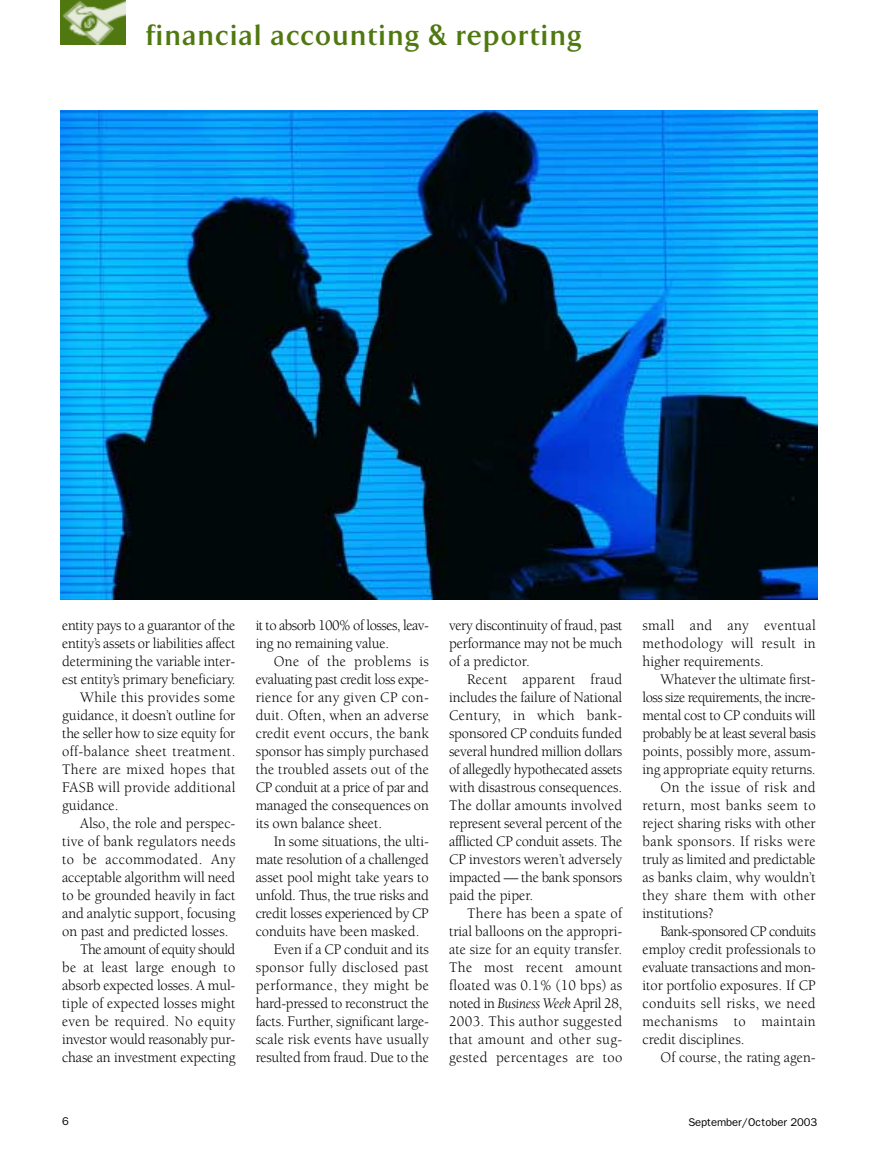
<style>
.page{position:relative;width:878px;height:1161px;background:#fff}
.page>*{position:absolute;margin:0;border:0;box-sizing:border-box;transform-origin:0 0}
.t1{font:700 30px "TF Arrow";letter-spacing:.06em;color:#507811}
.t2{font:15px/18px "Berkeley";letter-spacing:-.005em;color:#000;text-align:justify}
.t3{font:15px "Berkeley";letter-spacing:.025em;color:#000}
.t4{font:15px/18px "Berkeley";letter-spacing:-.035em;color:#000}
.t5{font:15px "Berkeley";letter-spacing:.015em;color:#000}
.t6{font:15px "Berkeley";letter-spacing:-.025em;color:#000}
.t7{font:15px "Berkeley";letter-spacing:.02em;color:#000}
.t8{font:11.25px "Franklin Gothic";letter-spacing:-.015em;color:#000}
.s1{font-style:italic}
</style>
<div class="page">
<img style="left:61px;top:0;width:64px;height:45px">
<img style="left:61px;top:110px;width:756px;height:490px">
<h1 class="t1" style="left:146px;top:23px;width:436px">financial accounting &amp; reporting</h1>
<p class="t2" style="left:62px;top:618px;width:175px">entity pays to a guarantor of the</p>
<p class="t2" style="left:62px;top:636px;width:175px">entity’s assets or liabilities affect</p>
<p class="t2" style="left:62px;top:654px;width:175px">determining the variable inter-</p>
<p class="t2" style="left:62px;top:672px;width:175px">est entity’s primary beneficiary.</p>
<p class="t3" style="left:80px;top:691px;width:157px">While this provides some</p>
<p class="t2" style="left:62px;top:708px;width:175px">guidance, it doesn’t outline for</p>
<p class="t2" style="left:62px;top:726px;width:175px">the seller how to size equity for</p>
<p class="t3" style="left:62px;top:745px;width:175px">off-balance sheet treatment.</p>
<p class="t3" style="left:62px;top:763px;width:175px">There are mixed hopes that</p>
<p class="t7" style="left:62px;top:781px;width:175px">FASB will provide additional</p>
<p class="t2" style="left:62px;top:798px;width:58px">guidance.</p>
<p class="t2" style="left:80px;top:816px;width:157px">Also, the role and perspec-</p>
<p class="t5" style="left:62px;top:835px;width:175px">tive of bank regulators needs</p>
<p class="t3" style="left:62px;top:853px;width:175px">to be accommodated. Any</p>
<p class="t2" style="left:62px;top:870px;width:175px">acceptable algorithm will need</p>
<p class="t2" style="left:62px;top:888px;width:175px">to be grounded heavily in fact</p>
<p class="t2" style="left:62px;top:906px;width:175px">and analytic support, focusing</p>
<p class="t2" style="left:62px;top:924px;width:168px">on past and predicted losses.</p>
<p class="t4" style="left:80px;top:942px;width:157px">The amount of equity should</p>
<p class="t5" style="left:62px;top:961px;width:175px">be at least large enough to</p>
<p class="t2" style="left:62px;top:978px;width:175px">absorb expected losses. A mul-</p>
<p class="t2" style="left:62px;top:996px;width:175px">tiple of expected losses might</p>
<p class="t5" style="left:62px;top:1015px;width:175px">even be required. No equity</p>
<p class="t2" style="left:62px;top:1032px;width:175px">investor would reasonably pur-</p>
<p class="t2" style="left:62px;top:1050px;width:175px">chase an investment expecting</p>
<p class="t4" style="left:256px;top:618px;width:175px">it to absorb 100% of losses, leav&shy;ing no remaining value.</p>
<p class="t2" style="left:256px;top:654px;width:175px;text-indent:18px">One of the problems is evaluating past credit loss expe&shy;rience for any given CP con&shy;duit. Often, when an adverse credit event occurs, the bank sponsor has simply purchased the troubled assets out of the CP conduit at a price of par and managed the consequences on its own balance sheet.</p>
<p class="t2" style="left:274px;top:834px;width:157px">In some situations, the ulti-</p>
<p class="t2" style="left:256px;top:852px;width:175px">mate resolution of a challenged</p>
<p class="t2" style="left:256px;top:870px;width:175px">asset pool might take years to</p>
<p class="t2" style="left:256px;top:888px;width:175px">unfold. Thus, the true risks and</p>
<p class="t2" style="left:256px;top:906px;width:175px">credit losses experienced by CP</p>
<p class="t2" style="left:256px;top:924px;width:165px">conduits have been masked.</p>
<p class="t2" style="left:274px;top:942px;width:157px">Even if a CP conduit and its</p>
<p class="t3" style="left:256px;top:961px;width:175px">sponsor fully disclosed past</p>
<p class="t3" style="left:256px;top:979px;width:175px">performance, they might be</p>
<p class="t2" style="left:256px;top:996px;width:175px">hard-pressed to reconstruct the</p>
<p class="t2" style="left:256px;top:1014px;width:175px">facts. Further, significant large-</p>
<p class="t2" style="left:256px;top:1032px;width:175px">scale risk events have usually</p>
<p class="t2" style="left:256px;top:1050px;width:175px">resulted from fraud. Due to the</p>
<p class="t2" style="left:449px;top:618px;width:175px">very discontinuity of fraud, past performance may not be much of a predictor.</p>
<p class="t2" style="left:449px;top:672px;width:175px;text-indent:18px">Recent apparent fraud includes the failure of National Century, in which bank&shy;sponsored CP conduits funded several hundred million dollars of allegedly hypothecated assets with disastrous consequences.<br>The dollar amounts involved represent several percent of the afflicted CP conduit assets. The CP investors weren’t adversely impacted — the bank sponsors paid the piper.</p>
<p class="t2" style="left:449px;top:906px;width:175px;text-indent:18px">There has been a spate of trial balloons on the appropri&shy;ate size for an equity transfer.<br>The most recent amount floated was 0.1% (10 bps) as noted in <span class="s1">Business Week</span> April 28, 2003. This author suggested that amount and other sug&shy;gested percentages are too</p>
<p class="t2" style="left:642px;top:618px;width:175px">small and any eventual methodology will result in higher requirements.</p>
<p class="t2" style="left:660px;top:672px;width:157px">Whatever the ultimate first-</p>
<p class="t4" style="left:642px;top:690px;width:175px">loss size requirements, the incre-</p>
<p class="t2" style="left:642px;top:708px;width:175px">mental cost to CP conduits will</p>
<p class="t6" style="left:642px;top:727px;width:175px">probably be at least several basis</p>
<p class="t2" style="left:642px;top:744px;width:175px">points, possibly more, assum-</p>
<p class="t2" style="left:642px;top:762px;width:175px">ing appropriate equity returns.</p>
<p class="t3" style="left:660px;top:781px;width:157px">On the issue of risk and</p>
<p class="t3" style="left:642px;top:799px;width:175px">return, most banks seem to</p>
<p class="t2" style="left:642px;top:816px;width:175px">reject sharing risks with other</p>
<p class="t3" style="left:642px;top:835px;width:175px">bank sponsors. If risks were</p>
<p class="t2" style="left:642px;top:852px;width:175px">truly as limited and predictable</p>
<p class="t2" style="left:642px;top:870px;width:175px">as banks claim, why wouldn’t</p>
<p class="t3" style="left:642px;top:889px;width:175px">they share them with other</p>
<p class="t2" style="left:642px;top:906px;width:73px">institutions?</p>
<p class="t4" style="left:660px;top:924px;width:157px">Bank-sponsored CP conduits</p>
<p class="t2" style="left:642px;top:942px;width:175px">employ credit professionals to</p>
<p class="t2" style="left:642px;top:960px;width:175px">evaluate transactions and mon-</p>
<p class="t2" style="left:642px;top:978px;width:175px">itor portfolio exposures. If CP</p>
<p class="t3" style="left:642px;top:997px;width:175px">conduits sell risks, we need</p>
<p class="t3" style="left:642px;top:1015px;width:175px">mechanisms to maintain</p>
<p class="t2" style="left:642px;top:1032px;width:104px">credit disciplines.</p>
<p class="t2" style="left:660px;top:1050px;width:157px">Of course, the rating agen-</p>
<p class="t8" style="left:62px;top:1118px;width:8px">6</p>
<p class="t8" style="left:688px;top:1118px;width:130px">September/October 2003</p>
</div>
